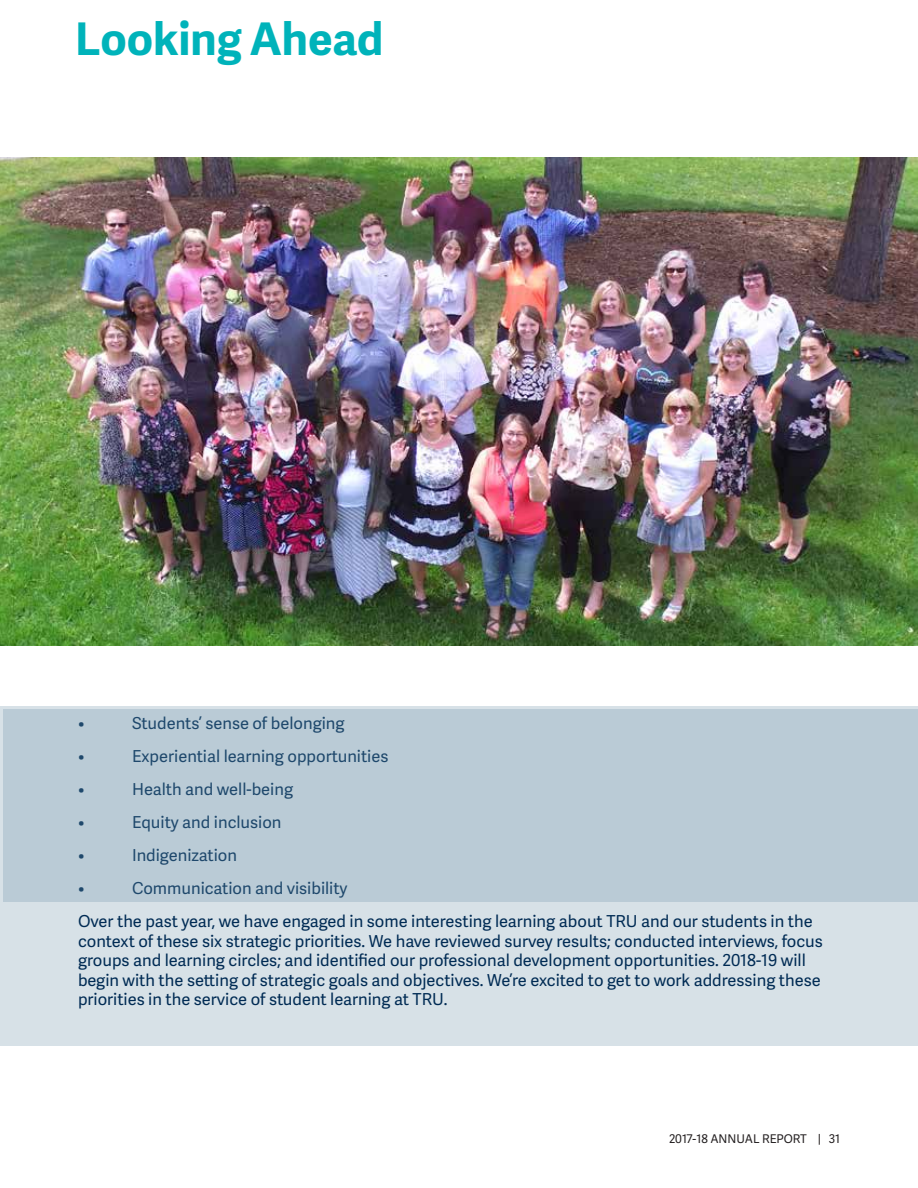
<style>
.page{position:relative;width:918px;height:1188px;background:#fff}
.page>*{position:absolute;margin:0;border:0;box-sizing:border-box;transform-origin:0 0}
.t1{font:700 45px "Adelle Sans";color:#00b3ba}
.t2{font:16.5px/19.5px "Adelle Sans";color:#002b54}
.t3{font:12px "Adelle Sans";color:#231f20}
</style>
<div class="page">
<img style="left:0;top:158px;width:918px;height:488px">
<div style="left:0;top:706px;width:918px;height:340px;background:#d7e1e7"></div>
<div style="left:3px;top:709px;width:915px;height:193px;background:#bacbd6"></div>
<h1 class="t1" style="left:75px;top:6px;width:310px">Looking Ahead</h1>
<p class="t2" style="left:78px;top:713px;width:8px">•</p>
<p class="t2" style="left:132px;top:713px;width:214px">Students’ sense of belonging</p>
<p class="t2" style="left:78px;top:746px;width:8px">•</p>
<p class="t2" style="left:132px;top:746px;width:258px">Experiential learning opportunities</p>
<p class="t2" style="left:78px;top:779px;width:8px">•</p>
<p class="t2" style="left:132px;top:779px;width:163px">Health and well-being</p>
<p class="t2" style="left:78px;top:812px;width:8px">•</p>
<p class="t2" style="left:132px;top:812px;width:151px">Equity and inclusion</p>
<p class="t2" style="left:78px;top:845px;width:8px">•</p>
<p class="t2" style="left:132px;top:845px;width:106px">Indigenization</p>
<p class="t2" style="left:78px;top:878px;width:8px">•</p>
<p class="t2" style="left:78px;top:872px;width:736px;line-height:33px;text-indent:54px">Communication and visibility<br>Over the past year, we have engaged in some interesting learning about TRU and our students in the</p>
<p class="t2" style="left:78px;top:931px;width:746px">context of these six strategic priorities. We have reviewed survey results; conducted interviews, focus groups and learning circles; and identified our professional development opportunities. 2018-19 will begin with the setting of strategic goals and objectives. We’re excited to get to work addressing these priorities in the service of student learning at TRU.</p>
<p class="t3" style="left:669px;top:1131px;width:173px">2017-18 ANNUAL REPORT | 31</p>
<p class="t3" style="left:667px;top:1130px;width:145px">2016 17 ANNUAL REPORT</p>
</div>
